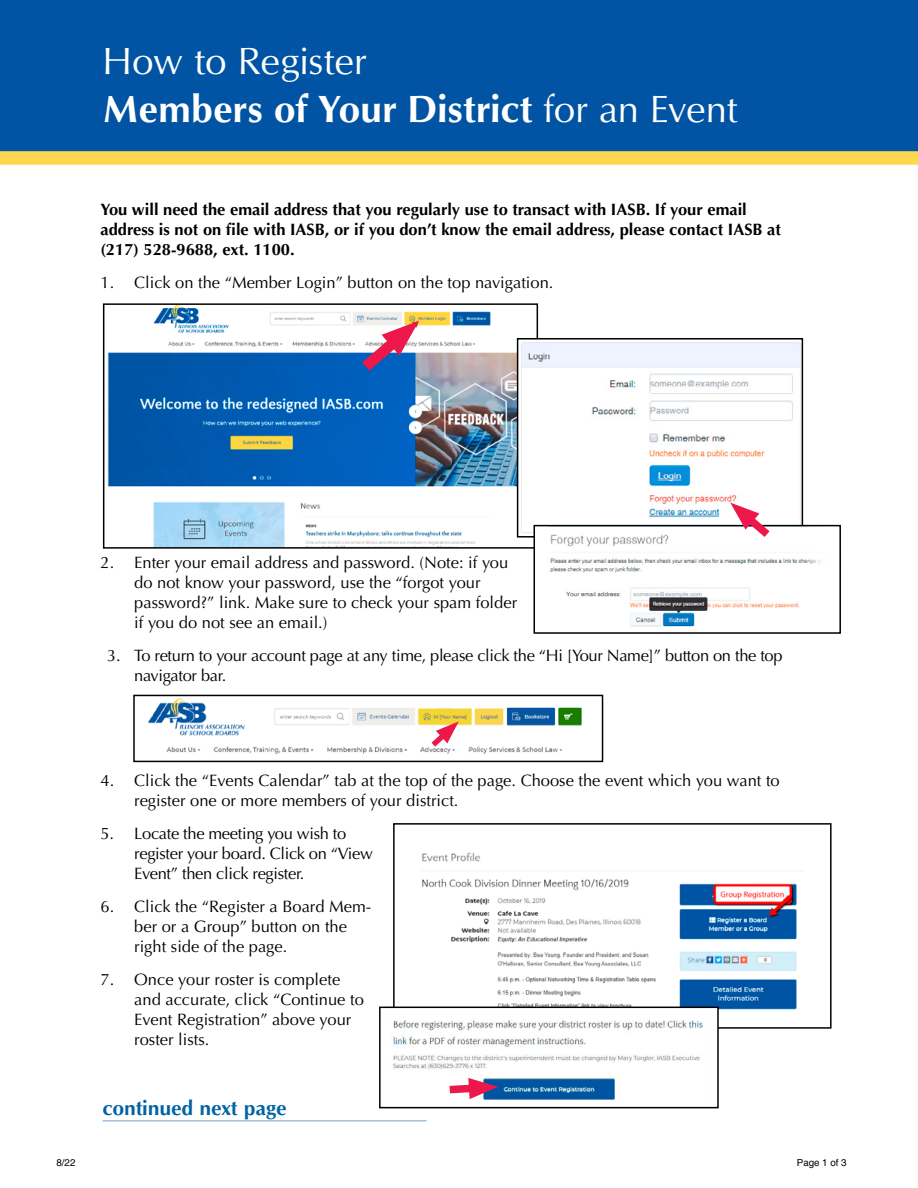
<style>
.page{position:relative;width:918px;height:1188px;background:#fff}
.page>*{position:absolute;margin:0;border:0;box-sizing:border-box;transform-origin:0 0}
.t1{font:39px/48px "Optimum Roman DTC";letter-spacing:-.01em;color:#fff}
.t2{font:21px "Optimum Bold DTC";letter-spacing:-.01em;color:#0063a4}
.t3{font:16.5px/19.8px "Optima LT Pro";color:#000}
.t4{font:700 16.5px/19.8px "Optima LT Pro";color:#000}
.t5{font:16.5px/19.8px "Optima LT Pro";letter-spacing:-.02em;color:#000}
.t6{font:9.75px "Helvetica";color:#000}
.s1{font-family:"Optimum Bold DTC"}
</style>
<div class="page">
<img style="left:418px;top:852px;width:379px;height:158px">
<div style="left:393px;top:823px;width:439px;height:206px;border:2px solid #000"></div>
<svg style="left:0;top:0;width:918px;height:165px;background:#155f9c"></svg>
<img style="left:107px;top:306px;width:427px;height:240px">
<div style="left:103px;top:303px;width:435px;height:246px;border:2px solid #000"></div>
<svg style="left:350px;top:320px;width:69px;height:62px"></svg>
<img style="left:520px;top:341px;width:280px;height:194px">
<div style="left:517px;top:338px;width:286px;height:200px;border:2px solid #000"></div>
<img style="left:537px;top:528px;width:285px;height:99px">
<div style="left:534px;top:525px;width:307px;height:109px;border:2px solid #000"></div>
<svg style="left:730px;top:503px;width:48px;height:42px"></svg>
<hr style="left:103px;top:1121px;width:323px;height:1px;background:#789dc9">
<img style="left:148px;top:698px;width:434px;height:56px">
<div style="left:133px;top:695px;width:470px;height:67px;border:2px solid #000"></div>
<svg style="left:426px;top:721px;width:33px;height:31px"></svg>
<div style="left:380px;top:1007px;width:338px;height:101px;background:#fff"></div>
<img style="left:393px;top:1020px;width:310px;height:80px">
<div style="left:379px;top:1007px;width:340px;height:101px;border:2px solid #000"></div>
<svg style="left:442px;top:1078px;width:56px;height:21px"></svg>
<p class="t1" style="left:103px;top:36px;width:637px">How to Register<br><span class="s1">Members of Your District</span> for an Event</p>
<p class="t4" style="left:100px;top:200px;width:682px">You will need the email address that you regularly use to transact with IASB. If your email address is not on file with IASB, or if you don’t know the email address, please contact IASB at (217) 528-9688, ext. 1100.</p>
<p class="t3" style="left:100px;top:273px;width:454px">1. Click on the “Member Login” button on the top navigation.</p>
<p class="t3" style="left:134px;top:553px;width:384px;text-indent:-34px">2. Enter your email address and password. (Note: if you do not know your password, use the “forgot your password?” link. Make sure to check your spam folder if you do not see an email.)</p>
<p class="t5" style="left:134px;top:646px;width:650px;text-indent:-27px">3. To return to your account page at any time, please click the “Hi [Your Name]” button on the top navigator bar.</p>
<p class="t3" style="left:134px;top:771px;width:647px;text-indent:-34px">4. Click the “Events Calendar” tab at the top of the page. Choose the event which you want to register one or more members of your district.</p>
<p class="t5" style="left:134px;top:824px;width:240px;text-indent:-34px">5. Locate the meeting you wish to register your board. Click on “View<br>Event” then click register.</p>
<p class="t3" style="left:134px;top:897px;width:239px;text-indent:-34px">6. Click the “Register a Board Mem&shy;ber or a Group” button on the right side of the page.</p>
<p class="t3" style="left:134px;top:970px;width:231px;text-indent:-34px">7. Once your roster is complete and accurate, click “Continue to<br>Event Registration” above your roster lists.</p>
<p class="t2" style="left:103px;top:1095px;width:186px">continued next page</p>
<p class="t6" style="left:57px;top:1156px;width:20px">8/22</p>
<p class="t6" style="left:797px;top:1156px;width:51px">Page 1 of 3</p>
</div>
